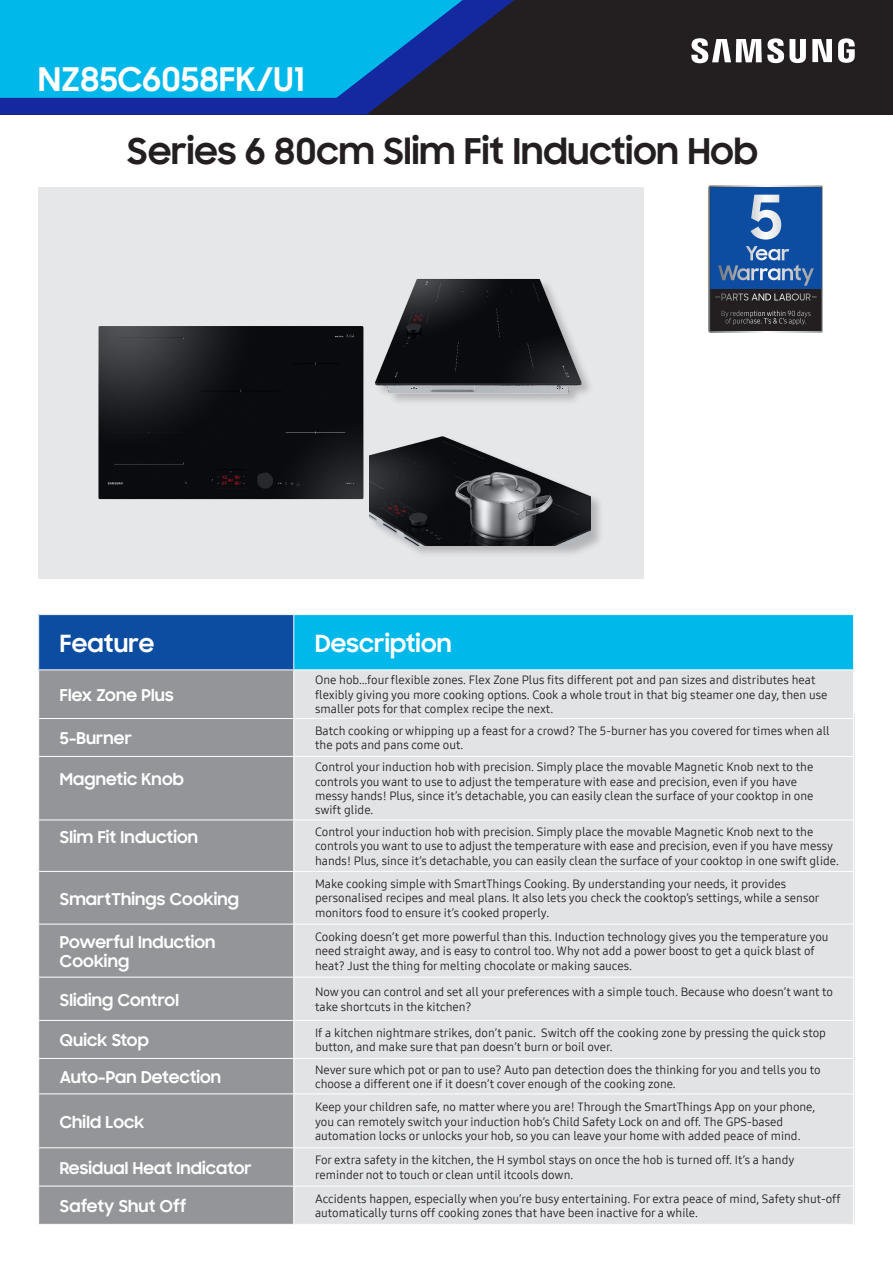
<style>
.page{position:relative;width:893px;height:1263px;background:#fff}
.page>*{position:absolute;margin:0;border:0;box-sizing:border-box;transform-origin:0 0}
.t1{font:700 36px "Samsung Sharp Sans";color:#231f20}
.t2{font:700 33px "Samsung Sharp Sans";letter-spacing:.01em;color:#fff}
.t3{font:700 24px "Samsung Sharp Sans";letter-spacing:.01em;color:#fff}
.t4{font:700 16.5px/19.8px "Samsung Sharp Sans";letter-spacing:.01em;color:#fff}
.t5{font:12px/14.4px "Samsung One 400";color:#231f20}
</style>
<div class="page">
<div style="left:0;top:0;width:893px;height:115px;background:#231f20"></div>
<svg style="left:0;top:0;width:514px;height:115px;fill:#1428a0"></svg>
<svg style="left:0;top:0;width:497px;height:98px;background:#059bcf"></svg>
<svg style="left:691px;top:38px;width:164px;height:25px"></svg>
<div style="left:38px;top:187px;width:606px;height:391px;background:#e6e7e9"></div>
<div style="left:39px;top:615px;width:255px;height:55px;background:#0d4da1"></div>
<div style="left:294px;top:615px;width:560px;height:55px;background:#00b9ea"></div>
<div style="left:39px;top:670px;width:254px;height:554px;background:#939598"></div>
<div style="left:294px;top:670px;width:559px;height:554px;background:#e2e3e5"></div>
<hr style="left:293px;top:615px;width:1px;height:54px;background:#fff">
<hr style="left:853px;top:615px;width:1px;height:54px;background:#fff">
<hr style="left:38px;top:669px;width:256px;height:1px;background:#fff">
<hr style="left:294px;top:669px;width:560px;height:1px;background:#fff">
<hr style="left:38px;top:718px;width:256px;height:1px;background:#fff">
<hr style="left:294px;top:718px;width:560px;height:1px;background:#fff">
<hr style="left:38px;top:756px;width:256px;height:1px;background:#fff">
<hr style="left:294px;top:756px;width:560px;height:1px;background:#fff">
<hr style="left:38px;top:819px;width:256px;height:1px;background:#fff">
<hr style="left:294px;top:819px;width:560px;height:1px;background:#fff">
<hr style="left:38px;top:871px;width:256px;height:1px;background:#fff">
<hr style="left:294px;top:871px;width:560px;height:1px;background:#fff">
<hr style="left:38px;top:924px;width:256px;height:1px;background:#fff">
<hr style="left:294px;top:924px;width:560px;height:1px;background:#fff">
<hr style="left:38px;top:977px;width:256px;height:1px;background:#fff">
<hr style="left:294px;top:977px;width:560px;height:1px;background:#fff">
<hr style="left:38px;top:1020px;width:256px;height:1px;background:#fff">
<hr style="left:294px;top:1020px;width:560px;height:1px;background:#fff">
<hr style="left:38px;top:1058px;width:256px;height:1px;background:#fff">
<hr style="left:294px;top:1058px;width:560px;height:1px;background:#fff">
<hr style="left:38px;top:1093px;width:256px;height:1px;background:#fff">
<hr style="left:294px;top:1093px;width:560px;height:1px;background:#fff">
<hr style="left:38px;top:1147px;width:256px;height:1px;background:#fff">
<hr style="left:294px;top:1147px;width:560px;height:1px;background:#fff">
<hr style="left:38px;top:1186px;width:256px;height:1px;background:#fff">
<hr style="left:294px;top:1186px;width:560px;height:1px;background:#fff">
<img style="left:98px;top:326px;width:266px;height:174px">
<div style="left:369px;top:435px;width:235px;height:123px;background:#231f20;opacity:.25"></div>
<img style="left:370px;top:435px;width:220px;height:110px">
<div style="left:375px;top:278px;width:220px;height:128px;background:#231f20;opacity:.25"></div>
<img style="left:375px;top:278px;width:215px;height:121px">
<svg style="left:708px;top:185px;width:115px;height:148px;background:#335787"></svg>
<h2 class="t2" style="left:38px;top:55px;width:268px">NZ85C6058FK/U1</h2>
<p class="t1" style="left:127px;top:124px;width:632px">Series 6 80cm Slim Fit Induction Hob</p>
<p class="t3" style="left:60px;top:626px;width:96px">Feature</p>
<p class="t3" style="left:315px;top:626px;width:138px">Description</p>
<p class="t4" style="left:60px;top:684px;width:115px">Flex Zone Plus</p>
<p class="t5" style="left:315px;top:673px;width:514px">One hob…four flexible zones. Flex Zone Plus fits different pot and pan sizes and distributes heat flexibly giving you more cooking options. Cook a whole trout in that big steamer one day, then use smaller pots for that complex recipe the next.</p>
<p class="t4" style="left:60px;top:728px;width:73px">5-Burner</p>
<p class="t5" style="left:315px;top:723px;width:516px">Batch cooking or whipping up a feast for a crowd? The 5-burner has you covered for times when all the pots and pans come out.</p>
<p class="t4" style="left:60px;top:768px;width:125px">Magnetic Knob</p>
<p class="t5" style="left:315px;top:760px;width:500px">Control your induction hob with precision. Simply place the movable Magnetic Knob next to the controls you want to use to adjust the temperature with ease and precision, even if you have messy hands! Plus, since it’s detachable, you can easily clean the surface of your cooktop in one swift glide.</p>
<p class="t4" style="left:60px;top:826px;width:140px">Slim Fit Induction</p>
<p class="t5" style="left:315px;top:824px;width:525px">Control your induction hob with precision. Simply place the movable Magnetic Knob next to the controls you want to use to adjust the temperature with ease and precision, even if you have messy hands! Plus, since it’s detachable, you can easily clean the surface of your cooktop in one swift glide.</p>
<p class="t4" style="left:60px;top:888px;width:181px">SmartThings Cooking</p>
<p class="t5" style="left:315px;top:876px;width:506px">Make cooking simple with SmartThings Cooking. By understanding your needs, it provides personalised recipes and meal plans. It also lets you check the cooktop’s settings, while a sensor monitors food to ensure it’s cooked properly.</p>
<p class="t4" style="left:60px;top:931px;width:157px">Powerful Induction<br>Cooking</p>
<p class="t5" style="left:315px;top:929px;width:515px">Cooking doesn’t get more powerful than this. Induction technology gives you the temperature you need straight away, and is easy to control too. Why not add a power boost to get a quick blast of heat? Just the thing for melting chocolate or making sauces.</p>
<p class="t4" style="left:60px;top:989px;width:121px">Sliding Control</p>
<p class="t5" style="left:315px;top:985px;width:520px">Now you can control and set all your preferences with a simple touch. Because who doesn’t want to take shortcuts in the kitchen?</p>
<p class="t4" style="left:60px;top:1029px;width:90px">Quick Stop</p>
<p class="t5" style="left:315px;top:1025px;width:512px">If a kitchen nightmare strikes, don’t panic. Switch off the cooking zone by pressing the quick stop button, and make sure that pan doesn’t burn or boil over.</p>
<p class="t4" style="left:60px;top:1066px;width:163px">Auto-Pan Detection</p>
<p class="t5" style="left:315px;top:1062px;width:507px">Never sure which pot or pan to use? Auto pan detection does the thinking for you and tells you to choose a different one if it doesn’t cover enough of the cooking zone.</p>
<p class="t4" style="left:60px;top:1111px;width:86px">Child Lock</p>
<p class="t5" style="left:315px;top:1099px;width:502px">Keep your children safe, no matter where you are! Through the SmartThings App on your phone, you can remotely switch your induction hob’s Child Safety Lock on and off. The GPS-based automation locks or unlocks your hob, so you can leave your home with added peace of mind.</p>
<p class="t4" style="left:60px;top:1157px;width:193px">Residual Heat Indicator</p>
<p class="t5" style="left:315px;top:1153px;width:481px">For extra safety in the kitchen, the H symbol stays on once the hob is turned off. It’s a handy reminder not to touch or clean until itcools down.</p>
<p class="t4" style="left:60px;top:1195px;width:128px">Safety Shut Off</p>
<p class="t5" style="left:315px;top:1191px;width:527px">Accidents happen, especially when you’re busy entertaining. For extra peace of mind, Safety shut-off automatically turns off cooking zones that have been inactive for a while.</p>
</div>
